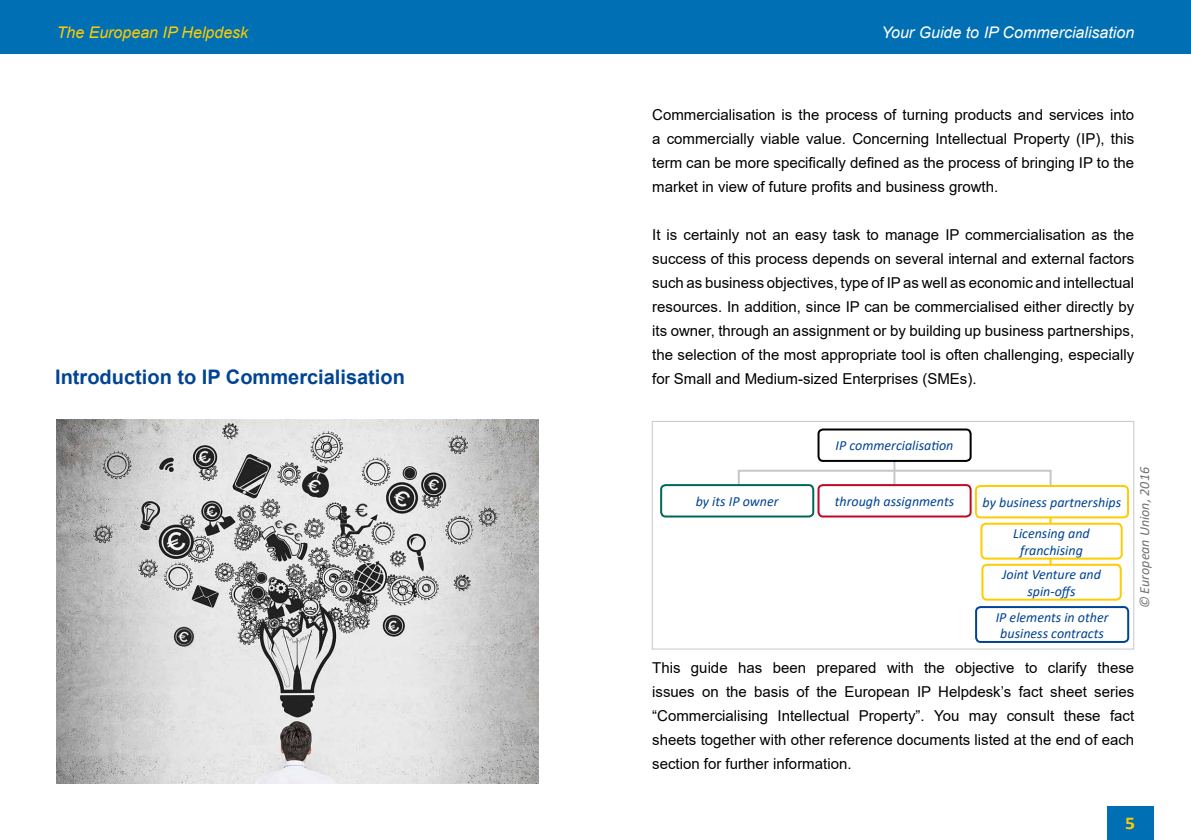
<style>
.page{position:relative;width:1191px;height:840px;background:#fff}
.page>*{position:absolute;margin:0;border:0;box-sizing:border-box;transform-origin:0 0}
.t1{font:700 20px "Arial";color:#004494}
.t2{font:700 18px "Calibri";color:#fecc00;scale:1.1 1}
.t3{font:italic 16px "Arial";color:#fff}
.t4{font:italic 16px "Arial";color:#fecc00}
.t5{font:15px/24px "Arial";color:#000;text-align:justify}
.t6{font:italic 14px/16.8px "Calibri";color:#004494;text-align:center}
.t7{font:italic 14px "Calibri";color:#707172}
</style>
<div class="page">
<div style="left:1107px;top:806px;width:47px;height:33px;background:#006fb4"></div>
<div style="left:0;top:0;width:1191px;height:54px;background:#006fb4"></div>
<hr style="left:1049px;top:516px;width:2px;height:49px;background:#fecc00">
<hr style="left:893px;top:460px;width:2px;height:26px;background:#c6c7c8">
<div style="left:817px;top:428px;width:154px;height:33px;border:2px solid #000;border-radius:5px"></div>
<div style="left:981px;top:523px;width:140px;height:35px;background:#fff;border-radius:5px"></div>
<div style="left:980px;top:522px;width:142px;height:37px;border:2px solid #fecc00;border-radius:5px"></div>
<div style="left:975px;top:605px;width:154px;height:37px;border:2px solid #004494;border-radius:5px"></div>
<svg style="left:737px;top:468px;width:315px;height:20px"></svg>
<div style="left:817px;top:484px;width:154px;height:33px;border:2px solid #bf0a26;border-radius:5px"></div>
<div style="left:976px;top:485px;width:152px;height:32px;background:#fff;border-radius:5px"></div>
<div style="left:975px;top:484px;width:154px;height:34px;border:2px solid #fecc00;border-radius:5px"></div>
<div style="left:660px;top:484px;width:154px;height:33px;border:2px solid #006858;border-radius:5px"></div>
<div style="left:981px;top:563px;width:140px;height:37px;border:2px solid #fecc00;border-radius:5px"></div>
<div style="left:651px;top:420px;width:483px;height:229px;border:1px solid #c6c7c8"></div>
<img style="left:57px;top:419px;width:482px;height:363px">
<p class="t4" style="left:57px;top:22px;width:193px">The European IP Helpdesk</p>
<p class="t3" style="left:881px;top:22px;width:254px">Your Guide to IP Commercialisation</p>
<h1 class="t1" style="left:55px;top:363px;width:351px">Introduction to IP Commercialisation</h1>
<p class="t5" style="left:652px;top:103px;width:483px">Commercialisation is the process of turning products and services into a commercially viable value. Concerning Intellectual Property (IP), this term can be more specifically defined as the process of bringing IP to the market in view of future profits and business growth.</p>
<p class="t5" style="left:652px;top:223px;width:483px">It is certainly not an easy task to manage IP commercialisation as the success of this process depends on several internal and external factors such as business objectives, type of IP as well as economic and intellectual resources. In addition, since IP can be commercialised either directly by its owner, through an assignment or by building up business partnerships, the selection of the most appropriate tool is often challenging, especially for Small and Medium-sized Enterprises (SMEs).</p>
<p class="t6" style="left:835px;top:436px;width:119px">IP commercialisation</p>
<p class="t6" style="left:696px;top:492px;width:84px">by its IP owner</p>
<p class="t6" style="left:835px;top:492px;width:121px">through assignments</p>
<p class="t6" style="left:982px;top:493px;width:140px">by business partnerships</p>
<p class="t6" style="left:1013px;top:524px;width:78px">Licensing and franchising</p>
<p class="t6" style="left:1002px;top:565px;width:100px">Joint Venture and spin-offs</p>
<p class="t6" style="left:995px;top:608px;width:114px;line-height:16px">IP elements in other business contracts</p>
<p class="t7" style="left:1134px;top:608px;width:143px;rotate:-90deg">© European Union, 2016</p>
<p class="t5" style="left:652px;top:655px;width:483px">This guide has been prepared with the objective to clarify these issues on the basis of the European IP Helpdesk’s fact sheet series “Commercialising Intellectual Property”. You may consult these fact sheets together with other reference documents listed at the end of each section for further information.</p>
<p class="t2" style="left:1125px;top:809px;width:11px">5</p>
</div>
